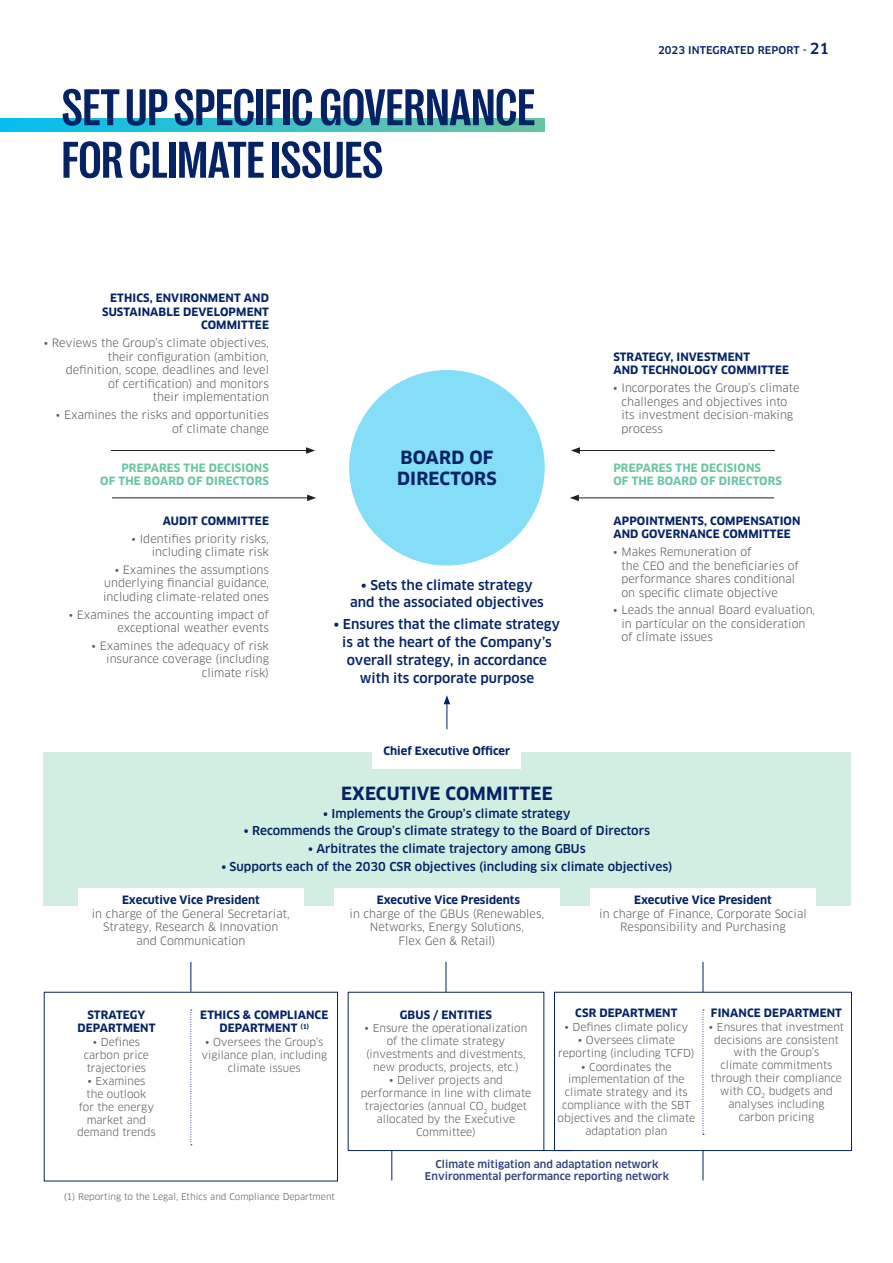
<style>
.page{position:relative;width:893px;height:1263px;background:#fff}
.page>*{position:absolute;margin:0;border:0;box-sizing:border-box;transform-origin:0 0}
.t1{font:700 condensed 52.5px "Right Grotesk";color:#052265}
.t2{font:700 17.85px/21px "Clan OT";letter-spacing:.01em;color:#052265}
.t3{font:500 13.35px/17.7px "Clan OT";color:#052265;text-align:center}
.t4{font:500 12px "Clan OT";color:#052265}
.t5{font:11.25px/13.5px "Clan OT";color:#57585a;text-align:right}
.t6{font:700 11.25px/13.5px "Clan OT";letter-spacing:.01em;color:#052265;text-align:center}
.t7{font:700 11.25px/13.5px "Clan OT";letter-spacing:.01em;color:#6ac5a0}
.t8{font:10.65px/12.8px "Clan OT";color:#57585a;text-align:center}
.t9{font:500 10.5px "Clan OT";color:#2e407b}
.t10{font:500 10.5px "Clan OT";letter-spacing:.01em;color:#052265}
.t11{font:9px "Clan OT";color:#57585a}
.s1{font-size:15px}
.s2{font-size:11.25px}
</style>
<div class="page">
<svg style="left:0;top:118px;width:544px;height:14px;background:#3ac0c8"></svg>
<div style="left:43px;top:752px;width:808px;height:154px;background:#d2ede2"></div>
<div style="left:349px;top:370px;width:196px;height:196px;background:#84def8;border-radius:50%"></div>
<hr style="left:191px;top:962px;width:1px;height:30px;background:#052265">
<hr style="left:703px;top:962px;width:1px;height:30px;background:#052265">
<hr style="left:392px;top:1150px;width:1px;height:30px;background:#052265">
<hr style="left:542px;top:1150px;width:30px;height:1px;background:#052265">
<hr style="left:703px;top:1150px;width:1px;height:30px;background:#052265">
<svg style="left:703px;top:1010px;width:1px;height:125px"></svg>
<svg style="left:190px;top:1010px;width:2px;height:135px"></svg>
<hr style="left:112px;top:498px;width:197px;height:1px;background:#231f20">
<svg style="left:307px;top:495px;width:9px;height:6px"></svg>
<hr style="left:576px;top:498px;width:198px;height:1px;background:#231f20">
<svg style="left:570px;top:495px;width:9px;height:6px"></svg>
<hr style="left:111px;top:450px;width:197px;height:1px;background:#231f20">
<svg style="left:306px;top:447px;width:9px;height:7px"></svg>
<hr style="left:578px;top:450px;width:197px;height:1px;background:#231f20">
<svg style="left:571px;top:447px;width:9px;height:7px"></svg>
<hr style="left:446px;top:962px;width:1px;height:30px;background:#052265">
<div style="left:554px;top:992px;width:298px;height:159px;border:1px solid #052265"></div>
<div style="left:78px;top:888px;width:225px;height:52px;background:#fff"></div>
<div style="left:334px;top:888px;width:225px;height:52px;background:#fff"></div>
<div style="left:590px;top:888px;width:225px;height:52px;background:#fff"></div>
<svg style="left:444px;top:695px;width:6px;height:34px"></svg>
<div style="left:372px;top:733px;width:149px;height:36px;background:#fff"></div>
<p class="t1" style="left:62px;top:80px;width:475px">SET UP SPECIFIC GOVERNANCE</p>
<p class="t1" style="left:62px;top:133px;width:323px">FOR CLIMATE ISSUES</p>
<p class="t6" style="left:102px;top:292px;width:168px;text-align:right">ETHICS, ENVIRONMENT AND<br>SUSTAINABLE DEVELOPMENT<br>COMMITTEE</p>
<p class="t5" style="left:44px;top:336px;width:227px">• Reviews the Group’s climate objectives, their configuration (ambition,<br>definition, scope, deadlines and level<br>of certification) and monitors<br>their implementation</p>
<p class="t5" style="left:56px;top:408px;width:215px">• Examines the risks and opportunities of climate change</p>
<p class="t7" style="left:100px;top:461px;width:170px;text-align:right">PREPARES THE DECISIONS<br>OF THE BOARD OF DIRECTORS</p>
<p class="t6" style="left:163px;top:514px;width:108px">AUDIT COMMITTEE</p>
<p class="t5" style="left:132px;top:532px;width:139px">• Identifies priority risks, including climate risk</p>
<p class="t5" style="left:103px;top:563px;width:167px;text-align:justify;text-indent:12px">• Examines the assumptions underlying financial guidance, including climate-related ones</p>
<p class="t5" style="left:69px;top:608px;width:202px">• Examines the accounting impact of exceptional weather events</p>
<p class="t5" style="left:92px;top:639px;width:179px">• Examines the adequacy of risk insurance coverage (including climate risk)</p>
<p class="t2" style="left:397px;top:447px;width:101px">BOARD OF<br>DIRECTORS</p>
<p class="t3" style="left:350px;top:576px;width:195px">• Sets the climate strategy and the associated objectives</p>
<p class="t3" style="left:334px;top:616px;width:228px">• Ensures that the climate strategy is at the heart of the Company’s overall strategy, in accordance with its corporate purpose</p>
<p class="t6" style="left:383px;top:744px;width:128px">Chief Executive Officer</p>
<p class="t10" style="left:658px;top:44px;width:173px">2023 INTEGRATED REPORT - <span class="s1">21</span></p>
<p class="t6" style="left:613px;top:350px;width:177px;text-align:left">STRATEGY, INVESTMENT<br>AND TECHNOLOGY COMMITTEE</p>
<p class="t5" style="left:621px;top:381px;width:180px;text-align:left;text-indent:-8px">• Incorporates the Group’s climate challenges and objectives into its investment decision-making process</p>
<p class="t7" style="left:613px;top:461px;width:170px">PREPARES THE DECISIONS<br>OF THE BOARD OF DIRECTORS</p>
<p class="t6" style="left:613px;top:514px;width:189px">APPOINTMENTS, COMPENSATION</p>
<p class="t6" style="left:613px;top:528px;width:179px">AND GOVERNANCE COMMITTEE</p>
<p class="t5" style="left:621px;top:545px;width:179px;text-align:left;text-indent:-8px">• Makes Remuneration of<br>the CEO and the beneficiaries of performance shares conditional on specific climate objective</p>
<p class="t5" style="left:621px;top:603px;width:195px;text-align:left;text-indent:-8px">• Leads the annual Board evaluation, in particular on the consideration of climate issues</p>
<p class="t2" style="left:341px;top:783px;width:213px">EXECUTIVE COMMITTEE</p>
<p class="t4" style="left:323px;top:806px;width:249px">• Implements the Group’s climate strategy</p>
<p class="t4" style="left:244px;top:824px;width:408px">• Recommends the Group’s climate strategy to the Board of Directors</p>
<p class="t4" style="left:308px;top:842px;width:279px">• Arbitrates the climate trajectory among GBUs</p>
<p class="t4" style="left:221px;top:859px;width:453px">• Supports each of the 2030 CSR objectives (including six climate objectives)</p>
<p class="t6" style="left:122px;top:894px;width:139px">Executive Vice President</p>
<p class="t5" style="left:92px;top:907px;width:200px;text-align:center">in charge of the General Secretariat,<br>Strategy, Research &amp; Innovation<br>and Communication</p>
<p class="t6" style="left:377px;top:894px;width:145px">Executive Vice Presidents</p>
<p class="t5" style="left:350px;top:907px;width:196px;text-align:center">in charge of the GBUs (Renewables,<br>Networks, Energy Solutions,<br>Flex Gen &amp; Retail)</p>
<p class="t6" style="left:634px;top:894px;width:139px">Executive Vice President</p>
<p class="t5" style="left:599px;top:907px;width:209px;text-align:center">in charge of Finance, Corporate Social<br>Responsibility and Purchasing</p>
<p class="t6" style="left:77px;top:1008px;width:80px">STRATEGY<br>DEPARTMENT</p>
<p class="t8" style="left:84px;top:1035px;width:67px"><span class="s2">•</span> Defines carbon price trajectories</p>
<p class="t8" style="left:87px;top:1075px;width:61px;text-align:left"><span class="s2">•</span> Examines the outlook</p>
<p class="t8" style="left:77px;top:1100px;width:80px">for the energy market and demand trends</p>
<p class="t6" style="left:200px;top:1008px;width:130px">ETHICS &amp; COMPLIANCE<br>DEPARTMENT <sup>(1)</sup></p>
<p class="t8" style="left:201px;top:1035px;width:127px"><span class="s2">•</span> Oversees the Group’s vigilance plan, including climate issues</p>
<p class="t11" style="left:64px;top:1191px;width:273px">(1) Reporting to the Legal, Ethics and Compliance Department</p>
<p class="t6" style="left:575px;top:1006px;width:104px">CSR DEPARTMENT</p>
<p class="t8" style="left:564px;top:1020px;width:125px"><span class="s2">•</span> Defines climate policy</p>
<p class="t8" style="left:558px;top:1034px;width:138px"><span class="s2">•</span> Oversees climate reporting (including TCFD)</p>
<p class="t8" style="left:558px;top:1060px;width:139px"><span class="s2">•</span> Coordinates the implementation of the climate strategy and its compliance with the SBT objectives and the climate adaptation plan</p>
<p class="t9" style="left:436px;top:1157px;width:224px">Climate mitigation and adaptation network</p>
<p class="t9" style="left:425px;top:1170px;width:246px">Environmental performance reporting network</p>
<p class="t6" style="left:400px;top:1008px;width:94px">GBUS / ENTITIES</p>
<p class="t8" style="left:365px;top:1022px;width:164px"><span class="s2">•</span> Ensure the operationalization of the climate strategy (investments and divestments, new products, projects, etc.)</p>
<p class="t8" style="left:361px;top:1074px;width:172px"><span class="s2">•</span> Deliver projects and performance in line with climate trajectories (annual CO<sub>2</sub> budget allocated by the Executive<br>Committee)</p>
<p class="t6" style="left:711px;top:1006px;width:133px">FINANCE DEPARTMENT</p>
<p class="t8" style="left:709px;top:1020px;width:137px"><span class="s2">•</span> Ensures that investment decisions are consistent with the Group’s<br>climate commitments through their compliance with CO<sub>2</sub> budgets and analyses including<br>carbon pricing</p>
</div>
